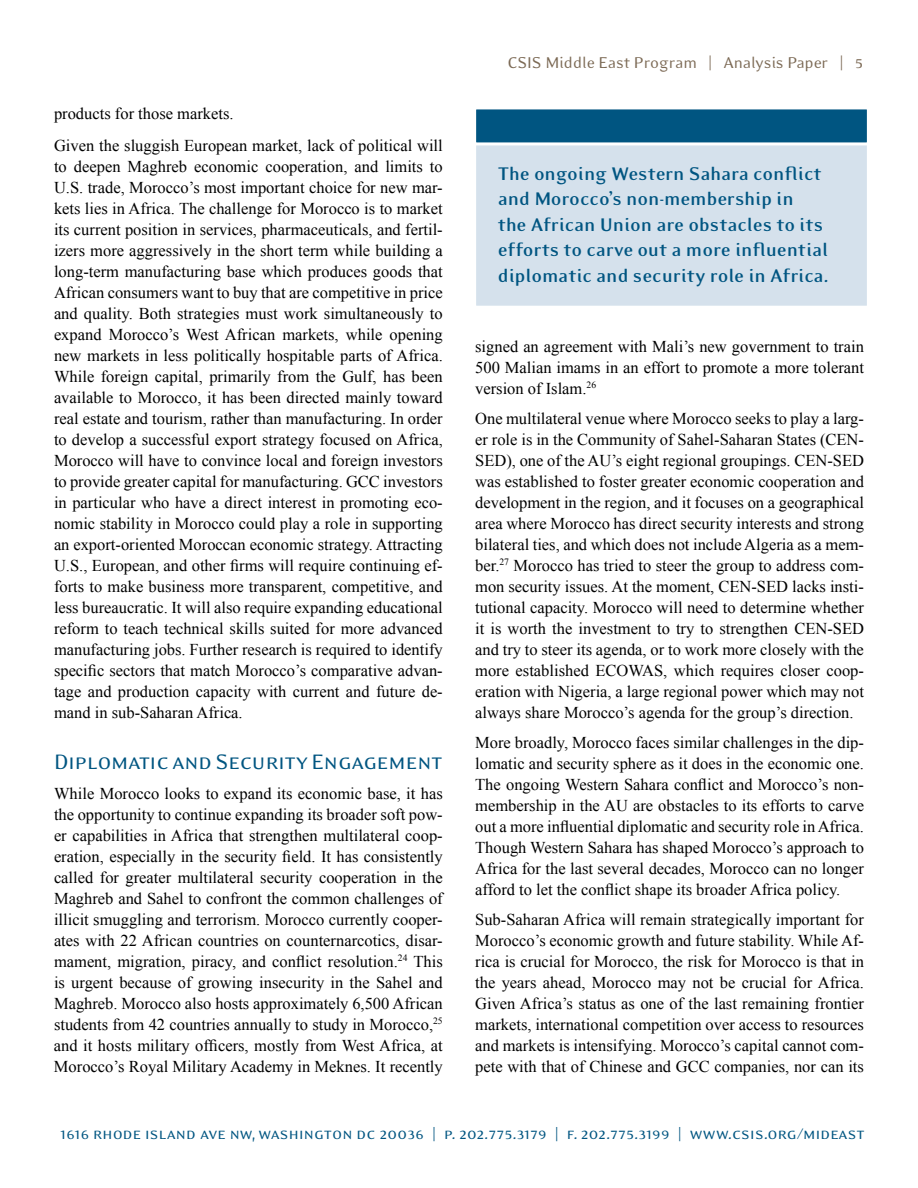
<style>
.page{position:relative;width:918px;height:1188px;background:#fff}
.page>*{position:absolute;margin:0;border:0;box-sizing:border-box;transform-origin:0 0}
.t1{font:24px "Eidetic Modern Smallcaps";letter-spacing:-.01em;color:#005581}
.t2{font:700 21px/25.5px "Eidetic Modern";letter-spacing:-.01em;color:#005581}
.t3{font:18px "Eidetic Modern";letter-spacing:-.01em;color:#7c6a55}
.t4{font:17.25px "Eidetic Modern Smallcaps";letter-spacing:.02em;color:#005581}
.t5{font:16.5px/21px "Times New Roman";color:#000;text-align:justify}
</style>
<div class="page">
<div style="left:476px;top:147px;width:391px;height:159px;background:#d5e1ec"></div>
<svg style="left:476px;top:109px;width:391px;height:38px;background:#206a90"></svg>
<p class="t5" style="left:54px;top:98px;width:390px;line-height:31.5px">products for those markets.<br>Given the sluggish European market, lack of political will</p>
<p class="t5" style="left:54px;top:156px;width:390px">to deepen Maghreb economic cooperation, and limits to U.S. trade, Morocco’s most important choice for new mar&shy;kets lies in Africa. The challenge for Morocco is to market its current position in services, pharmaceuticals, and fertil&shy;izers more aggressively in the short term while building a long-term manufacturing base which produces goods that African consumers want to buy that are competitive in price and quality. Both strategies must work simultaneously to expand Morocco’s West African markets, while opening new markets in less politically hospitable parts of Africa.<br>While foreign capital, primarily from the Gulf, has been available to Morocco, it has been directed mainly toward real estate and tourism, rather than manufacturing. In order to develop a successful export strategy focused on Africa, Morocco will have to convince local and foreign investors to provide greater capital for manufacturing. GCC investors in particular who have a direct interest in promoting eco&shy;nomic stability in Morocco could play a role in supporting an export-oriented Moroccan economic strategy. Attracting U.S., European, and other firms will require continuing ef&shy;forts to make business more transparent, competitive, and less bureaucratic. It will also require expanding educational reform to teach technical skills suited for more advanced manufacturing jobs. Further research is required to identify specific sectors that match Morocco’s comparative advan&shy;tage and production capacity with current and future de&shy;mand in sub-Saharan Africa.</p>
<h1 class="t1" style="left:54px;top:749px;width:390px">Diplomatic and Security Engagement</h1>
<p class="t5" style="left:54px;top:783px;width:390px">While Morocco looks to expand its economic base, it has the opportunity to continue expanding its broader soft pow&shy;er capabilities in Africa that strengthen multilateral coop&shy;eration, especially in the security field. It has consistently called for greater multilateral security cooperation in the Maghreb and Sahel to confront the common challenges of illicit smuggling and terrorism. Morocco currently cooper&shy;ates with 22 African countries on counternarcotics, disar&shy;mament, migration, piracy, and conflict resolution.<sup>24</sup> This is urgent because of growing insecurity in the Sahel and Maghreb. Morocco also hosts approximately 6,500 African students from 42 countries annually to study in Morocco,<sup>25 </sup>and it hosts military officers, mostly from West Africa, at Morocco’s Royal Military Academy in Meknes. It recently</p>
<p class="t3" style="left:507px;top:53px;width:357px">CSIS Middle East Program | Analysis Paper | 5</p>
<p class="t2" style="left:498px;top:161px;width:332px">The ongoing Western Sahara conflict and Morocco’s non-membership in<br>the African Union are obstacles to its efforts to carve out a more influential diplomatic and security role in Africa.</p>
<p class="t5" style="left:475px;top:336px;width:390px">signed an agreement with Mali’s new government to train 500 Malian imams in an effort to promote a more tolerant version of Islam.<sup>26</sup></p>
<p class="t5" style="left:475px;top:408px;width:390px">One multilateral venue where Morocco seeks to play a larg&shy;er role is in the Community of Sahel-Saharan States (CEN-SED), one of the AU’s eight regional groupings. CEN-SED was established to foster greater economic cooperation and development in the region, and it focuses on a geographical area where Morocco has direct security interests and strong bilateral ties, and which does not include Algeria as a mem&shy;ber.<sup>27</sup> Morocco has tried to steer the group to address com&shy;mon security issues. At the moment, CEN-SED lacks insti&shy;tutional capacity. Morocco will need to determine whether it is worth the investment to try to strengthen CEN-SED and try to steer its agenda, or to work more closely with the more established ECOWAS, which requires closer coop&shy;eration with Nigeria, a large regional power which may not always share Morocco’s agenda for the group’s direction.</p>
<p class="t5" style="left:475px;top:732px;width:390px">More broadly, Morocco faces similar challenges in the dip&shy;lomatic and security sphere as it does in the economic one.<br>The ongoing Western Sahara conflict and Morocco’s non&shy;membership in the AU are obstacles to its efforts to carve out a more influential diplomatic and security role in Africa.<br>Though Western Sahara has shaped Morocco’s approach to Africa for the last several decades, Morocco can no longer afford to let the conflict shape its broader Africa policy.</p>
<p class="t5" style="left:475px;top:909px;width:390px">Sub-Saharan Africa will remain strategically important for Morocco’s economic growth and future stability. While Af&shy;rica is crucial for Morocco, the risk for Morocco is that in the years ahead, Morocco may not be crucial for Africa.<br>Given Africa’s status as one of the last remaining frontier markets, international competition over access to resources and markets is intensifying. Morocco’s capital cannot com&shy;pete with that of Chinese and GCC companies, nor can its</p>
<p class="t4" style="left:61px;top:1125px;width:805px">1616 rhode island ave nw, washington dc 20036 | p. 202.775.3179 | f. 202.775.3199 | www.csis.org/mideast</p>
</div>
